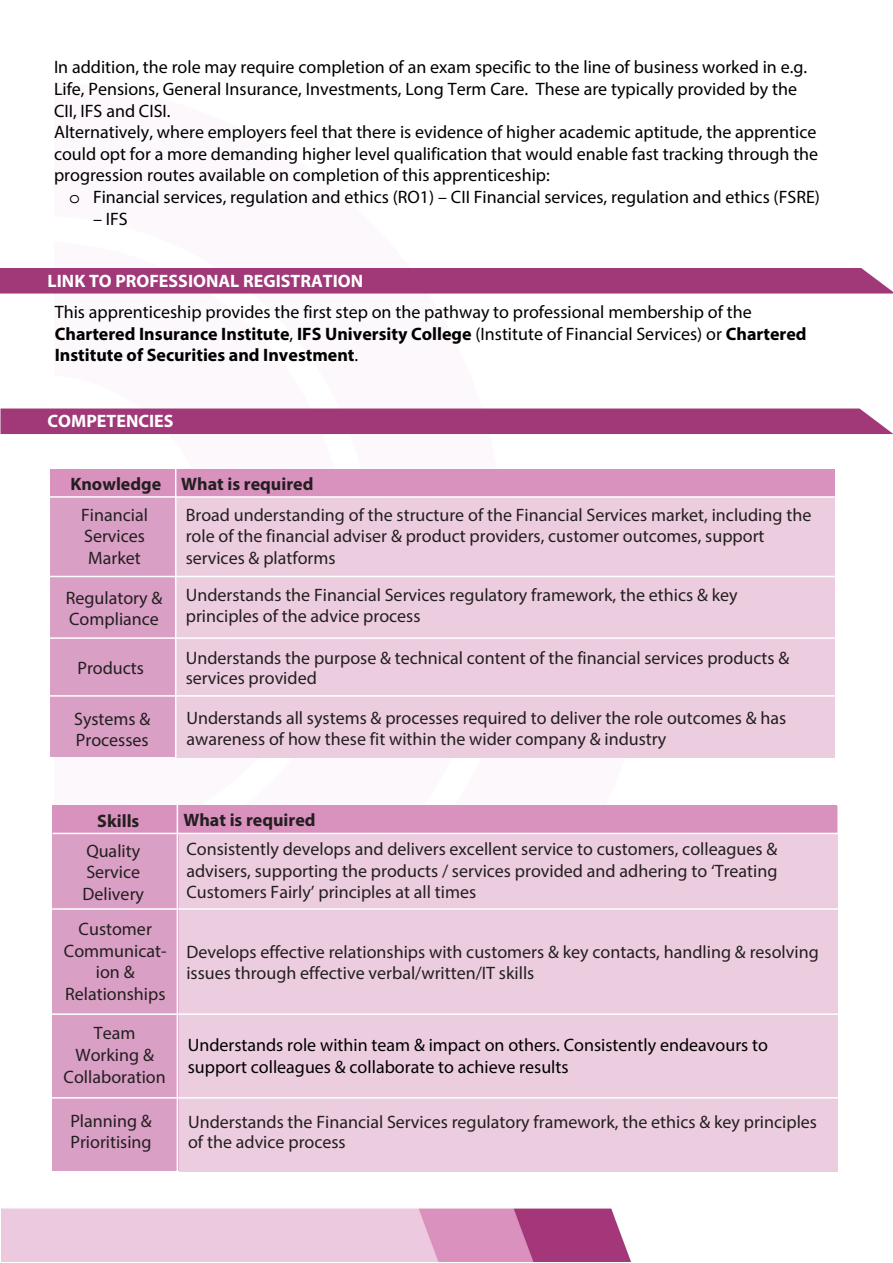
<style>
.page{position:relative;width:893px;height:1263px;background:#fff}
.page>*{position:absolute;margin:0;border:0;box-sizing:border-box;transform-origin:0 0}
.t1{font:18px/21.6px "Myriad Pro";color:#231f20}
.t2{font:18px/21.6px "Myriad Pro";color:#000}
.t3{font:700 18px "Myriad Pro";color:#231f20}
.t4{font:700 18px "Myriad Pro";color:#fff}
.s1{font-family:"Courier Std"}
.s2{font-weight:700}
</style>
<div class="page">
<img style="left:1px;top:1208px;width:630px;height:53px">
<div style="left:0;top:408px;width:893px;height:26px;background:#a13878"></div>
<div style="left:50px;top:470px;width:128px;height:287px;background:#da9fc5"></div>
<div style="left:177px;top:470px;width:658px;height:288px;background:#eccddf"></div>
<div style="left:50px;top:469px;width:785px;height:28px;background:#d991bd"></div>
<hr style="left:42px;top:496px;width:793px;height:2px;background:#fff">
<hr style="left:46px;top:576px;width:793px;height:1px;background:#fff">
<hr style="left:175px;top:462px;width:1px;height:300px;background:#fff">
<hr style="left:43px;top:695px;width:797px;height:2px;background:#fff">
<hr style="left:44px;top:637px;width:798px;height:2px;background:#fff">
<div style="left:0;top:268px;width:893px;height:26px;background:#a13878"></div>
<div style="left:52px;top:806px;width:128px;height:365px;background:#da9fc5"></div>
<div style="left:179px;top:806px;width:658px;height:365px;background:#eccddf"></div>
<div style="left:52px;top:805px;width:785px;height:27px;background:#d991bd"></div>
<hr style="left:53px;top:833px;width:797px;height:1px;background:#fff">
<hr style="left:177px;top:801px;width:1px;height:373px;background:#fff">
<hr style="left:45px;top:908px;width:798px;height:2px;background:#fff">
<hr style="left:51px;top:1013px;width:798px;height:2px;background:#fff">
<hr style="left:43px;top:1097px;width:798px;height:2px;background:#fff">
<p class="t2" style="left:54px;top:56px;width:766px">In addition, the role may require completion of an exam specific to the line of business worked in e.g.<br>Life, Pensions, General Insurance, Investments, Long Term Care. These are typically provided by the CII, IFS and CISI.<br>Alternatively, where employers feel that there is evidence of higher academic aptitude, the apprentice could opt for a more demanding higher level qualification that would enable fast tracking through the progression routes available on completion of this apprenticeship:</p>
<p class="t2" style="left:69px;top:186px;width:753px"><span class="s1">o</span> Financial services, regulation and ethics (RO1) – CII Financial services, regulation and ethics (FSRE)</p>
<p class="t2" style="left:93px;top:207px;width:36px">– IFS</p>
<p class="t4" style="left:48px;top:269px;width:317px">LINK TO PROFESSIONAL REGISTRATION</p>
<p class="t2" style="left:55px;top:301px;width:753px">This apprenticeship provides the first step on the pathway to professional membership of the<br><span class="s2">Chartered Insurance Institute</span>, <span class="s2">IFS University College</span> (Institute of Financial Services) or <span class="s2">Chartered<br>Institute of Securities and Investment</span>.</p>
<p class="t4" style="left:48px;top:409px;width:127px">COMPETENCIES</p>
<p class="t3" style="left:70px;top:472px;width:245px">Knowledge What is required</p>
<p class="t1" style="left:81px;top:503px;width:68px">Financial<br>Services<br>Market</p>
<p class="t1" style="left:186px;top:503px;width:627px">Broad understanding of the structure of the Financial Services market, including the role of the financial adviser &amp; product providers, customer outcomes, support services &amp; platforms</p>
<p class="t1" style="left:66px;top:586px;width:98px">Regulatory &amp;<br>Compliance</p>
<p class="t1" style="left:186px;top:584px;width:553px;line-height:20.9px">Understands the Financial Services regulatory framework, the ethics &amp; key principles of the advice process</p>
<p class="t1" style="left:77px;top:657px;width:68px">Products</p>
<p class="t1" style="left:186px;top:647px;width:605px;line-height:20.9px">Understands the purpose &amp; technical content of the financial services products &amp; services provided</p>
<p class="t1" style="left:186px;top:707px;width:601px">Understands all systems &amp; processes required to deliver the role outcomes &amp; has awareness of how these fit within the wider company &amp; industry</p>
<p class="t1" style="left:74px;top:707px;width:78px">Systems &amp;<br>Processes</p>
<p class="t3" style="left:97px;top:809px;width:44px">Skills</p>
<p class="t3" style="left:183px;top:808px;width:134px">What is required</p>
<p class="t1" style="left:83px;top:840px;width:63px">Quality<br>Service<br>Delivery</p>
<p class="t1" style="left:186px;top:838px;width:593px;text-align:justify">Consistently develops and delivers excellent service to customers, colleagues &amp; advisers, supporting the products / services provided and adhering to ‘Treating Customers Fairly’ principles at all times</p>
<p class="t1" style="left:64px;top:918px;width:104px;text-align:center">Customer<br>Communicat&shy;ion &amp;<br>Relationships</p>
<p class="t1" style="left:64px;top:1022px;width:104px;text-align:center">Team<br>Working &amp;<br>Collaboration</p>
<p class="t1" style="left:70px;top:1110px;width:83px">Planning &amp;<br>Prioritising</p>
<p class="t1" style="left:186px;top:941px;width:634px;line-height:20.9px">Develops effective relationships with customers &amp; key contacts, handling &amp; resolving issues through effective verbal/written/IT skills</p>
<p class="t2" style="left:188px;top:1034px;width:582px">Understands role within team &amp; impact on others. Consistently endeavours to support colleagues &amp; collaborate to achieve results</p>
<p class="t1" style="left:188px;top:1111px;width:630px;line-height:20.9px">Understands the Financial Services regulatory framework, the ethics &amp; key principles of the advice process</p>
</div>
